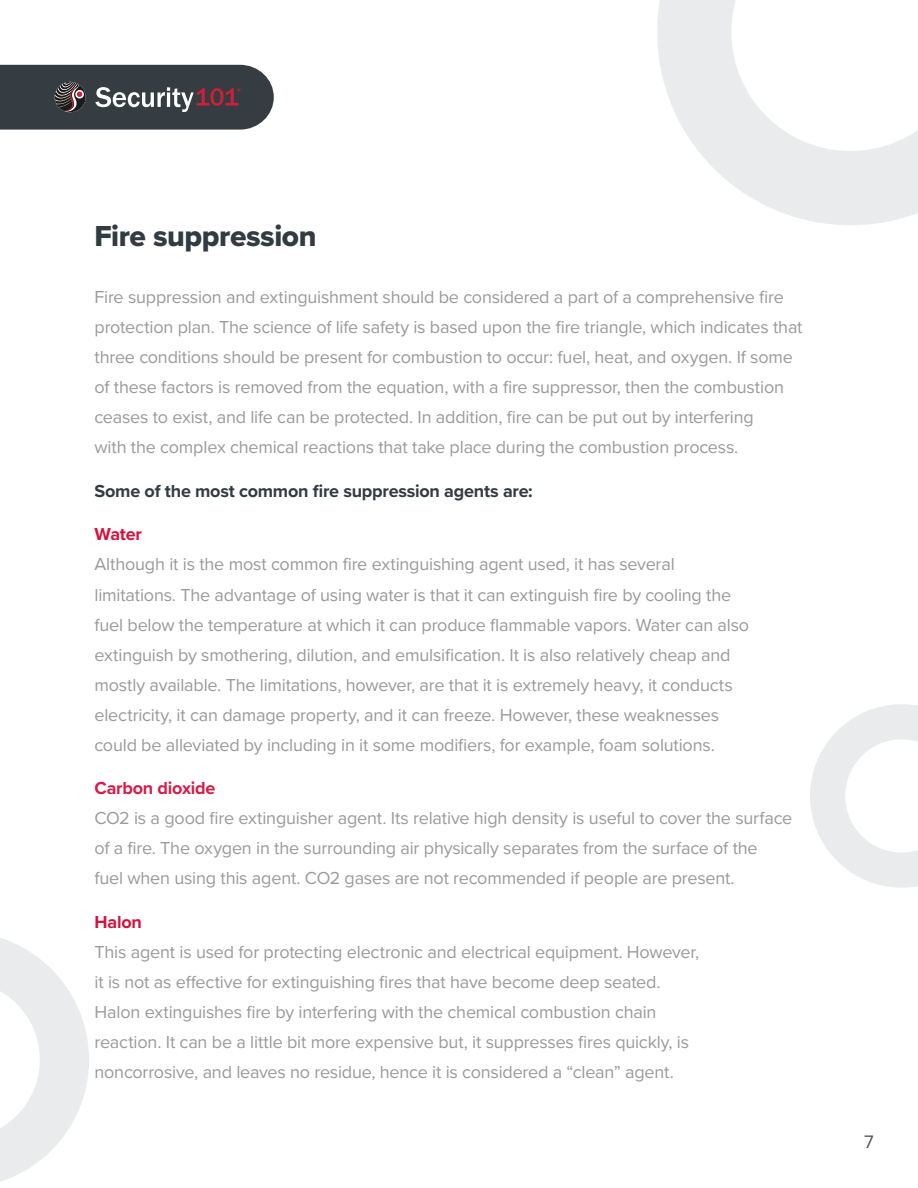
<style>
.page{position:relative;width:918px;height:1188px;background:#fff}
.page>*{position:absolute;margin:0;border:0;box-sizing:border-box;transform-origin:0 0}
.t1{font:30px "Proxima Nova Extrabld";letter-spacing:-.015em;color:#303c42}
.t2{font:18.75px "Proxima Nova";color:#58595b}
.t3{font:18px/30px "Proxima Nova";letter-spacing:-.01em;color:#9a9a9b}
.t4{font:700 18px "Proxima Nova";letter-spacing:-.01em;color:#303c42}
.t5{font:700 18px "Proxima Nova";letter-spacing:-.015em;color:#d41d49}
.t6{font:700 18px "Proxima Nova";letter-spacing:-.015em;color:#d3133e}
</style>
<div class="page">
<svg style="left:657px;top:0;width:261px;height:225px"></svg>
<svg style="left:0;top:938px;width:89px;height:244px"></svg>
<svg style="left:810px;top:704px;width:108px;height:184px"></svg>
<svg style="left:0;top:65px;width:274px;height:65px;background:#484b50"></svg>
<h1 class="t1" style="left:94px;top:214px;width:224px">Fire suppression</h1>
<p class="t3" style="left:94px;top:282px;width:710px">Fire suppression and extinguishment should be considered a part of a comprehensive fire protection plan. The science of life safety is based upon the fire triangle, which indicates that three conditions should be present for combustion to occur: fuel, heat, and oxygen. If some of these factors is removed from the equation, with a fire suppressor, then the combustion ceases to exist, and life can be protected. In addition, fire can be put out by interfering<br>with the complex chemical reactions that take place during the combustion process.</p>
<p class="t4" style="left:94px;top:478px;width:440px">Some of the most common fire suppression agents are:</p>
<p class="t6" style="left:94px;top:521px;width:49px">Water</p>
<p class="t3" style="left:94px;top:549px;width:656px">Although it is the most common fire extinguishing agent used, it has several limitations. The advantage of using water is that it can extinguish fire by cooling the fuel below the temperature at which it can produce flammable vapors. Water can also extinguish by smothering, dilution, and emulsification. It is also relatively cheap and mostly available. The limitations, however, are that it is extremely heavy, it conducts electricity, it can damage property, and it can freeze. However, these weaknesses could be alleviated by including in it some modifiers, for example, foam solutions.</p>
<p class="t5" style="left:94px;top:775px;width:123px">Carbon dioxide</p>
<p class="t3" style="left:94px;top:802px;width:699px">CO2 is a good fire extinguisher agent. Its relative high density is useful to cover the surface of a fire. The oxygen in the surrounding air physically separates from the surface of the<br>fuel when using this agent. CO2 gases are not recommended if people are present.</p>
<p class="t6" style="left:94px;top:908px;width:49px">Halon</p>
<p class="t3" style="left:94px;top:936px;width:606px">This agent is used for protecting electronic and electrical equipment. However, it is not as effective for extinguishing fires that have become deep seated.<br>Halon extinguishes fire by interfering with the chemical combustion chain reaction. It can be a little bit more expensive but, it suppresses fires quickly, is noncorrosive, and leaves no residue, hence it is considered a “clean” agent.</p>
<p class="t2" style="left:864px;top:1128px;width:11px">7</p>
</div>
